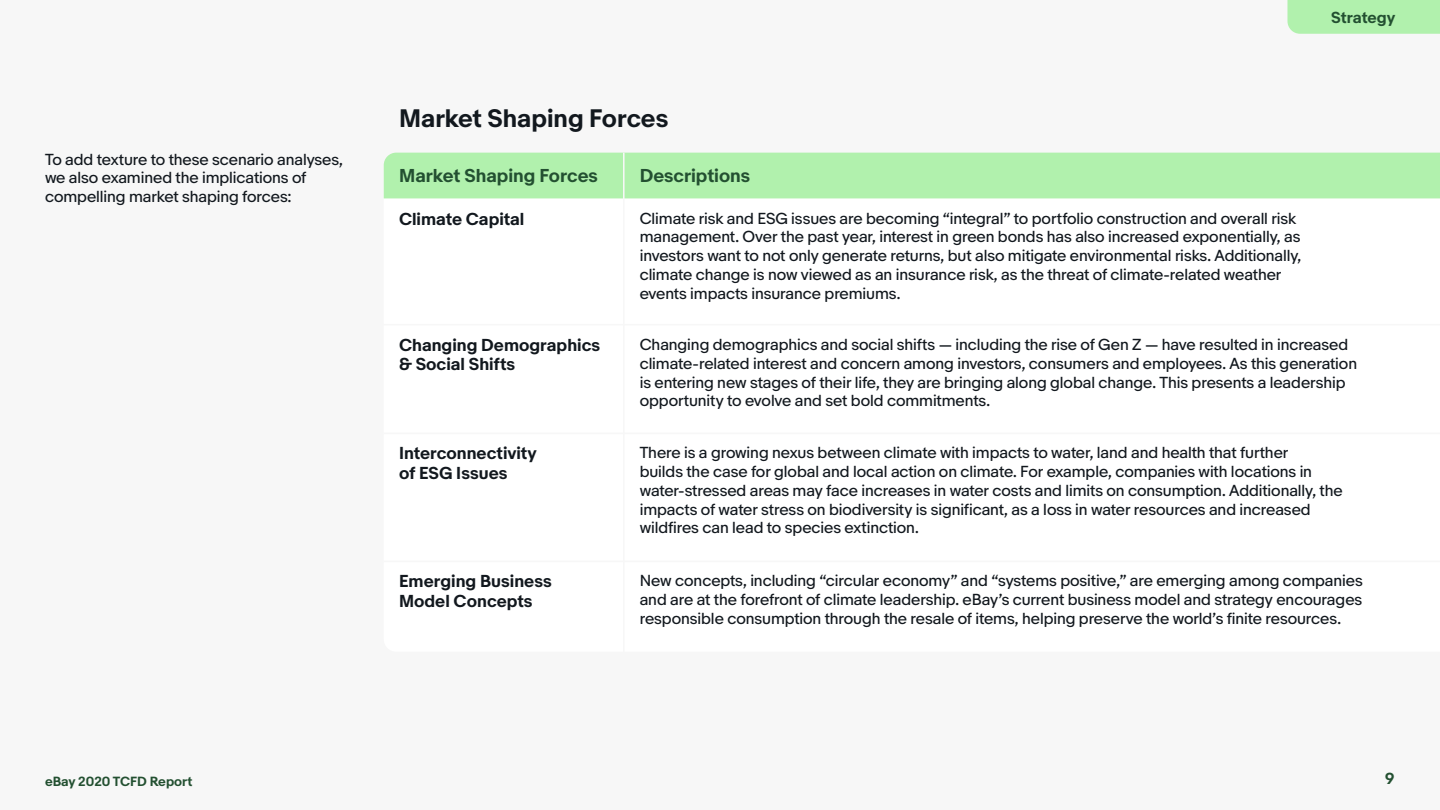
<style>
.page{position:relative;width:1440px;height:810px;background:#f7f7f7}
.page>*{position:absolute;margin:0;border:0;box-sizing:border-box;transform-origin:0 0}
.t1{font:700 23.75px "Market Sans";color:#12181e}
.t2{font:700 17.5px "Market Sans";color:#235031}
.t3{font:700 16.25px/19.5px "Market Sans";color:#12181e}
.t4{font:15px/18.8px "Market Sans";letter-spacing:-.005em;color:#12181e}
.t5{font:700 15px "Market Sans";color:#235031}
.t6{font:700 12.5px "Market Sans";color:#235031}
</style>
<div class="page">
<div style="left:384px;top:153px;width:1056px;height:45px;background:#b1f1ad"></div>
<div style="left:1288px;top:0;width:152px;height:34px;background:#b1f1ad"></div>
<hr style="left:623px;top:153px;width:2px;height:560px;background:#f7f7f7">
<p class="t4" style="left:45px;top:150px;width:300px">To add texture to these scenario analyses, we also examined the implications of compelling market shaping forces:</p>
<p class="t5" style="left:1331px;top:8px;width:66px">Strategy</p>
<h1 class="t1" style="left:399px;top:104px;width:271px">Market Shaping Forces</h1>
<p class="t2" style="left:399px;top:165px;width:200px">Market Shaping Forces</p>
<p class="t3" style="left:399px;top:210px;width:127px">Climate Capital</p>
<p class="t2" style="left:640px;top:165px;width:112px">Descriptions</p>
<p class="t4" style="left:640px;top:209px;width:663px">Climate risk and ESG issues are becoming “integral” to portfolio construction and overall risk management. Over the past year, interest in green bonds has also increased exponentially, as investors want to not only generate returns, but also mitigate environmental risks. Additionally, climate change is now viewed as an insurance risk, as the threat of climate-related weather events impacts insurance premiums.</p>
<p class="t4" style="left:640px;top:335px;width:719px">Changing demographics and social shifts — including the rise of Gen Z — have resulted in increased climate-related interest and concern among investors, consumers and employees. As this generation is entering new stages of their life, they are bringing along global change. This presents a leadership opportunity to evolve and set bold commitments.</p>
<p class="t4" style="left:640px;top:444px;width:705px">There is a growing nexus between climate with impacts to water, land and health that further<br>builds the case for global and local action on climate. For example, companies with locations in water-stressed areas may face increases in water costs and limits on consumption. Additionally, the impacts of water stress on biodiversity is significant, as a loss in water resources and increased wildfires can lead to species extinction.</p>
<p class="t4" style="left:640px;top:572px;width:725px;text-align:justify">New concepts, including “circular economy” and “systems positive,” are emerging among companies and are at the forefront of climate leadership. eBay’s current business model and strategy encourages responsible consumption through the resale of items, helping preserve the world’s finite resources.</p>
<p class="t3" style="left:399px;top:336px;width:203px">Changing Demographics &amp; Social Shifts</p>
<p class="t3" style="left:399px;top:444px;width:139px">Interconnectivity of ESG Issues</p>
<p class="t3" style="left:399px;top:572px;width:154px">Emerging Business<br>Model Concepts</p>
<p class="t6" style="left:45px;top:774px;width:149px">eBay 2020 TCFD Report</p>
<p class="t5" style="left:1385px;top:770px;width:11px">9</p>
</div>
